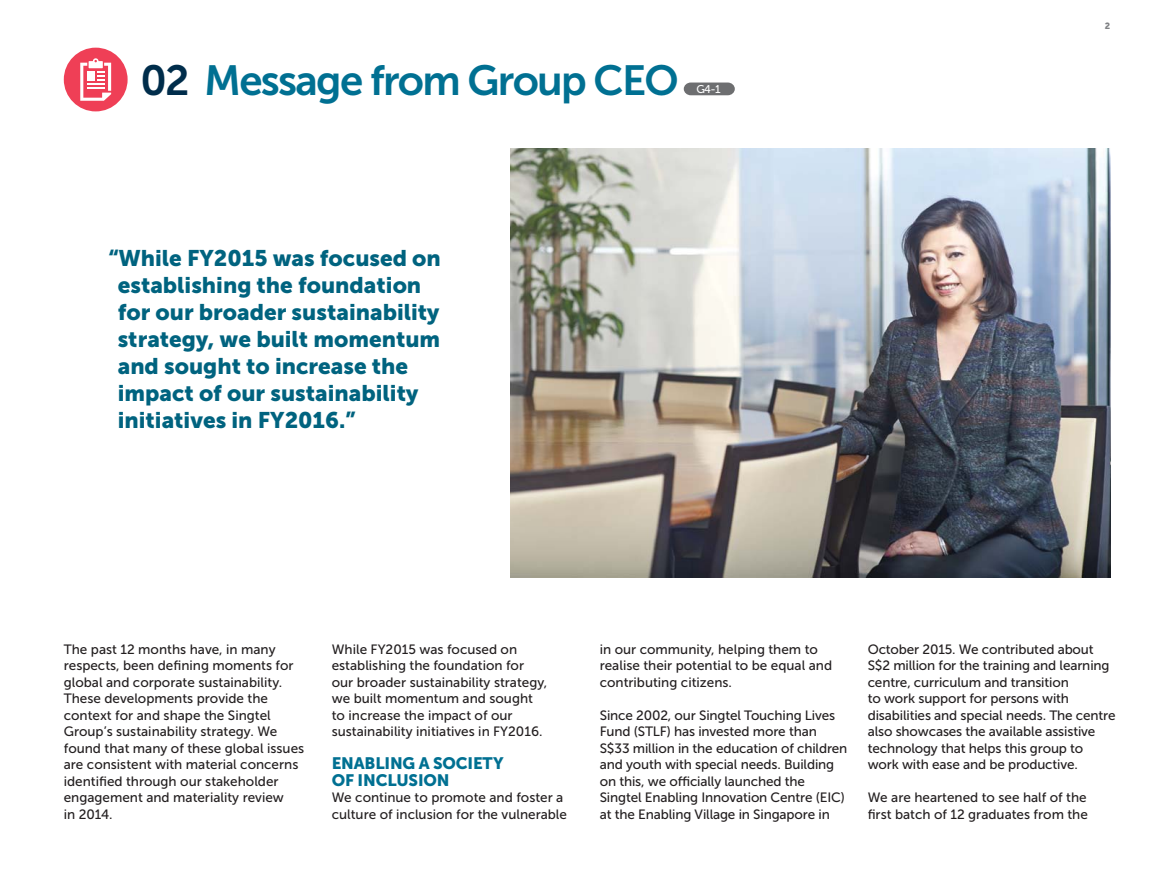
<style>
.page{position:relative;width:1174px;height:893px;background:#fff}
.page>*{position:absolute;margin:0;border:0;box-sizing:border-box;transform-origin:0 0}
.t1{font:42px "Museo Sans 700";letter-spacing:-.04em;color:#007092}
.t2{font:22.5px/27px "Museo Sans 900";color:#00637f}
.t3{font:16.5px/16.5px "Museo Sans 900";letter-spacing:-.01em;color:#007092}
.t4{font:13.5px/16.5px "Museo Sans 500";color:#231f20}
.t5{font:11.25px "Museo Sans 500";color:#fff}
.t6{font:9px "Museo Sans 900";color:#808285}
.s1{color:#002d4b}
</style>
<div class="page">
<svg style="left:684px;top:83px;width:51px;height:12px"></svg>
<div style="left:64px;top:48px;width:64px;height:63px;background:#ef3f56;border-radius:50%"></div>
<svg style="left:80px;top:58px;width:31px;height:43px"></svg>
<div style="left:87px;top:71px;width:8px;height:10px;background:#fff"></div>
<img style="left:510px;top:148px;width:600px;height:430px">
<h1 class="t1" style="left:140px;top:65px;width:540px"><span class="s1">02</span> Message from Group CEO</h1>
<p class="t5" style="left:696px;top:85px;width:26px">G4-1</p>
<h2 class="t2" style="left:118px;top:247px;width:325px;text-indent:-9px">“While FY2015 was focused on establishing the foundation for our broader sustainability strategy, we built momentum and sought to increase the impact of our sustainability initiatives in FY2016.”</h2>
<p class="t6" style="left:1104px;top:23px;width:7px">2</p>
<p class="t4" style="left:64px;top:642px;width:242px">The past 12 months have, in many respects, been defining moments for global and corporate sustainability.<br>These developments provide the context for and shape the Singtel Group’s sustainability strategy. We found that many of these global issues are consistent with material concerns identified through our stakeholder engagement and materiality review<br>in 2014.</p>
<p class="t4" style="left:332px;top:642px;width:217px">While FY2015 was focused on establishing the foundation for our broader sustainability strategy, we built momentum and sought to increase the impact of our sustainability initiatives in FY2016.</p>
<p class="t3" style="left:332px;top:757px;width:173px">ENABLING A SOCIETY<br>OF INCLUSION</p>
<p class="t4" style="left:332px;top:791px;width:237px">We continue to promote and foster a culture of inclusion for the vulnerable</p>
<p class="t4" style="left:600px;top:642px;width:234px">in our community, helping them to realise their potential to be equal and contributing citizens.</p>
<p class="t4" style="left:600px;top:708px;width:249px">Since 2002, our Singtel Touching Lives Fund (STLF) has invested more than S$33 million in the education of children and youth with special needs. Building on this, we officially launched the Singtel Enabling Innovation Centre (EIC) at the Enabling Village in Singapore in</p>
<p class="t4" style="left:867px;top:642px;width:249px">October 2015. We contributed about S$2 million for the training and learning centre, curriculum and transition<br>to work support for persons with disabilities and special needs. The centre also showcases the available assistive technology that helps this group to work with ease and be productive.</p>
<p class="t4" style="left:867px;top:791px;width:222px">We are heartened to see half of the first batch of 12 graduates from the</p>
</div>
